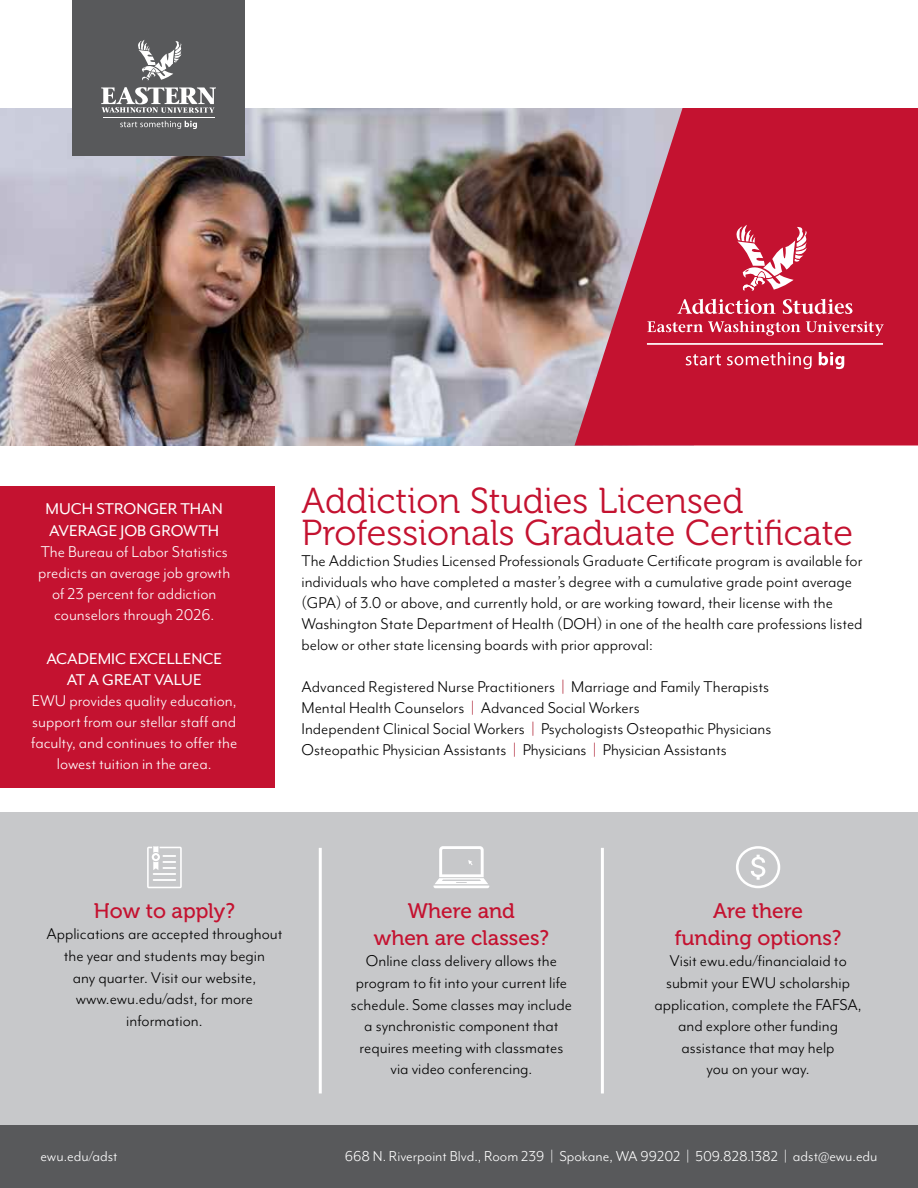
<style>
.page{position:relative;width:918px;height:1188px;background:#fff}
.page>*{position:absolute;margin:0;border:0;box-sizing:border-box;transform-origin:0 0}
.t1{font:36px/31.5px "Museo 300";color:#c41230}
.t2{font:21px/27px "Museo 500";color:#c41230;text-align:center}
.t3{font:18px/21.6px "Mr Eaves Mod OT";color:#000;text-align:center}
.t4{font:18px/21.1px "Mr Eaves Mod OT";color:#fff;text-align:center}
.t5{font:18px/21.6px "Mr Eaves Mod OT";color:#fff}
.t6{font:16.5px "Mr Eaves Mod OT";color:#fff}
.s1{color:#aa182c}
</style>
<div class="page">
<img style="left:0;top:108px;width:575px;height:338px">
<div style="left:0;top:486px;width:274px;height:301px;background:#c41230"></div>
<div style="left:72px;top:0;width:172px;height:156px;background:#58595b"></div>
<svg style="left:120px;top:121px;width:77px;height:8px"></svg>
<hr style="left:103px;top:117px;width:111px;height:1px;background:#fff">
<svg style="left:101px;top:87px;width:115px;height:26px"></svg>
<svg style="left:138px;top:40px;width:44px;height:41px"></svg>
<svg style="left:575px;top:108px;width:343px;height:338px;background:#be2b45"></svg>
<div style="left:0;top:812px;width:918px;height:318px;background:#c7c8ca"></div>
<hr style="left:319px;top:848px;width:3px;height:245px;background:#fff">
<hr style="left:601px;top:848px;width:3px;height:245px;background:#fff">
<svg style="left:678px;top:299px;width:98px;height:15px"></svg>
<svg style="left:783px;top:299px;width:69px;height:15px"></svg>
<svg style="left:647px;top:321px;width:153px;height:15px;background:#d24b61"></svg>
<svg style="left:806px;top:321px;width:78px;height:15px"></svg>
<svg style="left:686px;top:354px;width:35px;height:11px"></svg>
<svg style="left:727px;top:352px;width:85px;height:17px"></svg>
<svg style="left:819px;top:352px;width:25px;height:17px"></svg>
<hr style="left:647px;top:343px;width:236px;height:2px;background:#fff">
<svg style="left:732px;top:225px;width:76px;height:66px"></svg>
<div style="left:0;top:1125px;width:918px;height:63px;background:#58595b"></div>
<svg style="left:433px;top:846px;width:56px;height:42px"></svg>
<svg style="left:147px;top:846px;width:35px;height:42px"></svg>
<svg style="left:736px;top:846px;width:44px;height:42px"></svg>
<p class="t5" style="left:46px;top:498px;width:179px">MUCH STRONGER THAN<br>AVERAGE JOB GROWTH</p>
<p class="t4" style="left:38px;top:541px;width:194px">The Bureau of Labor Statistics predicts an average job growth of 23 percent for addiction counselors through 2026.</p>
<p class="t5" style="left:46px;top:648px;width:177px;text-align:center">ACADEMIC EXCELLENCE<br>AT A GREAT VALUE</p>
<p class="t4" style="left:31px;top:691px;width:208px">EWU provides quality education, support from our stellar staff and faculty, and continues to offer the lowest tuition in the area.</p>
<h1 class="t1" style="left:302px;top:486px;width:553px">Addiction Studies Licensed<br>Professionals Graduate Certificate</h1>
<p class="t3" style="left:302px;top:550px;width:563px;line-height:21px;text-align:left">The Addiction Studies Licensed Professionals Graduate Certificate program is available for individuals who have completed a master’s degree with a cumulative grade point average (GPA) of 3.0 or above, and currently hold, or are working toward, their license with the Washington State Department of Health (DOH) in one of the health care professions listed below or other state licensing boards with prior approval:</p>
<p class="t3" style="left:302px;top:676px;width:471px;line-height:21px;text-align:left">Advanced Registered Nurse Practitioners <span class="s1">|</span> Marriage and Family Therapists Mental Health Counselors <span class="s1">|</span> Advanced Social Workers<br>Independent Clinical Social Workers <span class="s1">|</span> Psychologists Osteopathic Physicians Osteopathic Physician Assistants <span class="s1">|</span> Physicians <span class="s1">|</span> Physician Assistants</p>
<p class="t2" style="left:94px;top:897px;width:142px">How to apply?</p>
<p class="t3" style="left:46px;top:923px;width:238px">Applications are accepted throughout the year and students may begin<br>any quarter. Visit our website, www.ewu.edu/adst, for more information.</p>
<p class="t2" style="left:374px;top:897px;width:177px">Where and<br>when are classes?</p>
<p class="t3" style="left:351px;top:950px;width:223px">Online class delivery allows the program to fit into your current life schedule. Some classes may include a synchronistic component that requires meeting with classmates via video conferencing.</p>
<p class="t2" style="left:675px;top:897px;width:168px">Are there funding options?</p>
<p class="t3" style="left:654px;top:950px;width:209px">Visit ewu.edu/financialaid to submit your EWU scholarship application, complete the FAFSA, and explore other funding assistance that may help<br>you on your way.</p>
<p class="t6" style="left:40px;top:1147px;width:79px">ewu.edu/adst</p>
<p class="t6" style="left:345px;top:1147px;width:534px">668 N. Riverpoint Blvd., Room 239 | Spokane, WA 99202 | 509.828.1382 | adst@ewu.edu</p>
</div>
